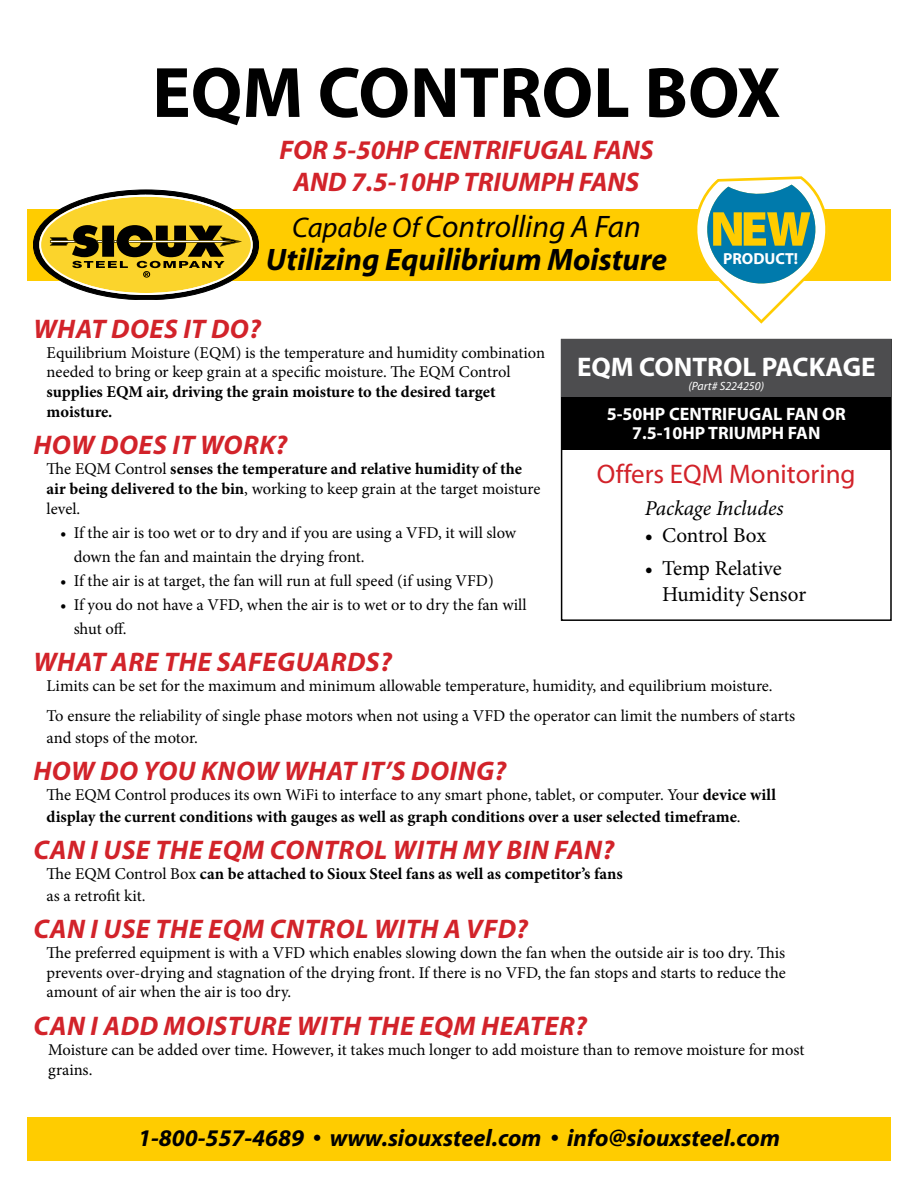
<style>
.page{position:relative;width:918px;height:1188px;background:#fff}
.page>*{position:absolute;margin:0;border:0;box-sizing:border-box;transform-origin:0 0}
.t1{font:700 72px "Myriad";color:#000}
.t2{font:italic 700 31.2px/32.1px "Myriad";color:#000;text-align:center}
.t3{font:italic 700 27px "Myriad Pro";letter-spacing:.02em;color:#d2232a}
.t4{font:italic 700 27px/32.4px "Myriad";color:#d2232a;text-align:center}
.t5{font:27px "Myriad";color:#d2232a}
.t6{font:700 27px "Myriad";color:#fff}
.t7{font:italic 700 24px "Myriad";color:#000}
.t8{font:21.15px/25.3px "Minion Pro";color:#000}
.t9{font:italic 21.15px "Minion Pro";letter-spacing:-.01em;color:#000}
.t10{font:700 18px/19.5px "Myriad";color:#fff;text-align:center}
.t11{font:16.5px/19.8px "Minion Pro";letter-spacing:-.005em;color:#000}
.t12{font:700 16.5px/19.8px "Minion Pro";color:#000}
.t13{font:700 16.05px "Myriad";color:#fff}
.t14{font:italic 12px "Myriad";color:#fff}
.s1{font-weight:400;font-size:28.5px}
.s2{font-weight:400}
</style>
<div class="page">
<div style="left:27px;top:210px;width:864px;height:71px;background:#fc0"></div>
<svg style="left:686px;top:176px;width:151px;height:148px"></svg>
<svg style="left:33px;top:190px;width:226px;height:110px"></svg>
<div style="left:27px;top:1118px;width:864px;height:43px;background:#fc0"></div>
<div style="left:561px;top:339px;width:331px;height:282px;border:2px solid #000"></div>
<div style="left:562px;top:396px;width:329px;height:54px;background:#000"></div>
<div style="left:562px;top:339px;width:329px;height:57px;background:#4d4d4f"></div>
<h1 class="t1" style="left:152px;top:56px;width:630px">EQM CONTROL BOX</h1>
<h3 class="t4" style="left:279px;top:135px;width:376px">FOR 5-50HP CENTRIFUGAL FANS<br>AND 7.5-10HP TRIUMPH FANS</h3>
<h2 class="t2" style="left:266px;top:212px;width:403px"><span class="s1">Capable Of</span> <span class="s2">Controlling A Fan<br></span>Utilizing Equilibrium Moisture</h2>
<p class="t13" style="left:723px;top:250px;width:76px">PRODUCT!</p>
<h3 class="t3" style="left:33px;top:311px;width:229px">WHAT DOES IT DO?</h3>
<p class="t11" style="left:47px;top:342px;width:500px">Equilibrium Moisture (EQM) is the temperature and humidity combination needed to bring or keep grain at a specific moisture. The EQM Control</p>
<p class="t12" style="left:47px;top:382px;width:451px">supplies EQM air, driving the grain moisture to the desired target moisture.</p>
<h3 class="t3" style="left:33px;top:428px;width:255px">HOW DOES IT WORK?</h3>
<p class="t12" style="left:47px;top:459px;width:495px"><span class="s2">The EQM Control</span> senses the temperature and relative humidity of the air being delivered to the bin<span class="s2">, working to keep grain at the target moisture level.</span></p>
<p class="t11" style="left:74px;top:521px;width:444px;line-height:24px;text-indent:-13px">• If the air is too wet or to dry and if you are using a VFD, it will slow down the fan and maintain the drying front.</p>
<p class="t11" style="left:60px;top:571px;width:435px">• If the air is at target, the fan will run at full speed (if using VFD)</p>
<p class="t11" style="left:74px;top:593px;width:454px;line-height:24px;text-indent:-13px">• If you do not have a VFD, when the air is to wet or to dry the fan will shut off.</p>
<h3 class="t3" style="left:33px;top:645px;width:360px">WHAT ARE THE SAFEGUARDS?</h3>
<p class="t11" style="left:47px;top:671px;width:750px;line-height:30px">Limits can be set for the maximum and minimum allowable temperature, humidity, and equilibrium moisture.<br>To ensure the reliability of single phase motors when not using a VFD the operator can limit the numbers of starts</p>
<p class="t11" style="left:47px;top:728px;width:153px">and stops of the motor.</p>
<h3 class="t3" style="left:33px;top:754px;width:474px">HOW DO YOU KNOW WHAT IT’S DOING?</h3>
<p class="t12" style="left:47px;top:784px;width:731px;line-height:21.6px"><span class="s2">The EQM Control produces its own WiFi to interface to any smart phone, tablet, or computer. Your</span> device will display the current conditions with gauges as well as graph conditions over a user selected timeframe<span class="s2">.</span></p>
<h3 class="t3" style="left:33px;top:832px;width:582px">CAN I USE THE EQM CONTROL WITH MY BIN FAN?</h3>
<p class="t12" style="left:47px;top:863px;width:578px;line-height:21.6px"><span class="s2">The EQM Control Box</span> can be attached to Sioux Steel fans as well as competitor’s fans <span class="s2">as a retrofit kit.</span></p>
<h3 class="t3" style="left:33px;top:911px;width:496px">CAN I USE THE EQM CNTROL WITH A VFD?</h3>
<p class="t11" style="left:47px;top:943px;width:741px;text-align:justify">The preferred equipment is with a VFD which enables slowing down the fan when the outside air is too dry. This prevents over-drying and stagnation of the drying front. If there is no VFD, the fan stops and starts to reduce the amount of air when the air is too dry.</p>
<h3 class="t3" style="left:33px;top:1008px;width:555px">CAN I ADD MOISTURE WITH THE EQM HEATER?</h3>
<p class="t11" style="left:48px;top:1040px;width:758px">Moisture can be added over time. However, it takes much longer to add moisture than to remove moisture for most grains.</p>
<h3 class="t6" style="left:577px;top:354px;width:300px">EQM CONTROL PACKAGE</h3>
<p class="t14" style="left:688px;top:380px;width:77px">(Part# S224250)</p>
<p class="t10" style="left:607px;top:405px;width:241px">5-50HP CENTRIFUGAL FAN OR<br>7.5-10HP TRIUMPH FAN</p>
<h3 class="t5" style="left:597px;top:461px;width:260px">Offers EQM Monitoring</h3>
<p class="t9" style="left:645px;top:494px;width:140px">Package Includes</p>
<p class="t8" style="left:645px;top:523px;width:123px">• Control Box</p>
<p class="t8" style="left:662px;top:556px;width:146px;text-indent:-17px">• Temp Relative<br>Humidity Sensor</p>
<h3 class="t7" style="left:138px;top:1126px;width:643px">1-800-557-4689 • www.siouxsteel.com • info@siouxsteel.com</h3>
</div>
